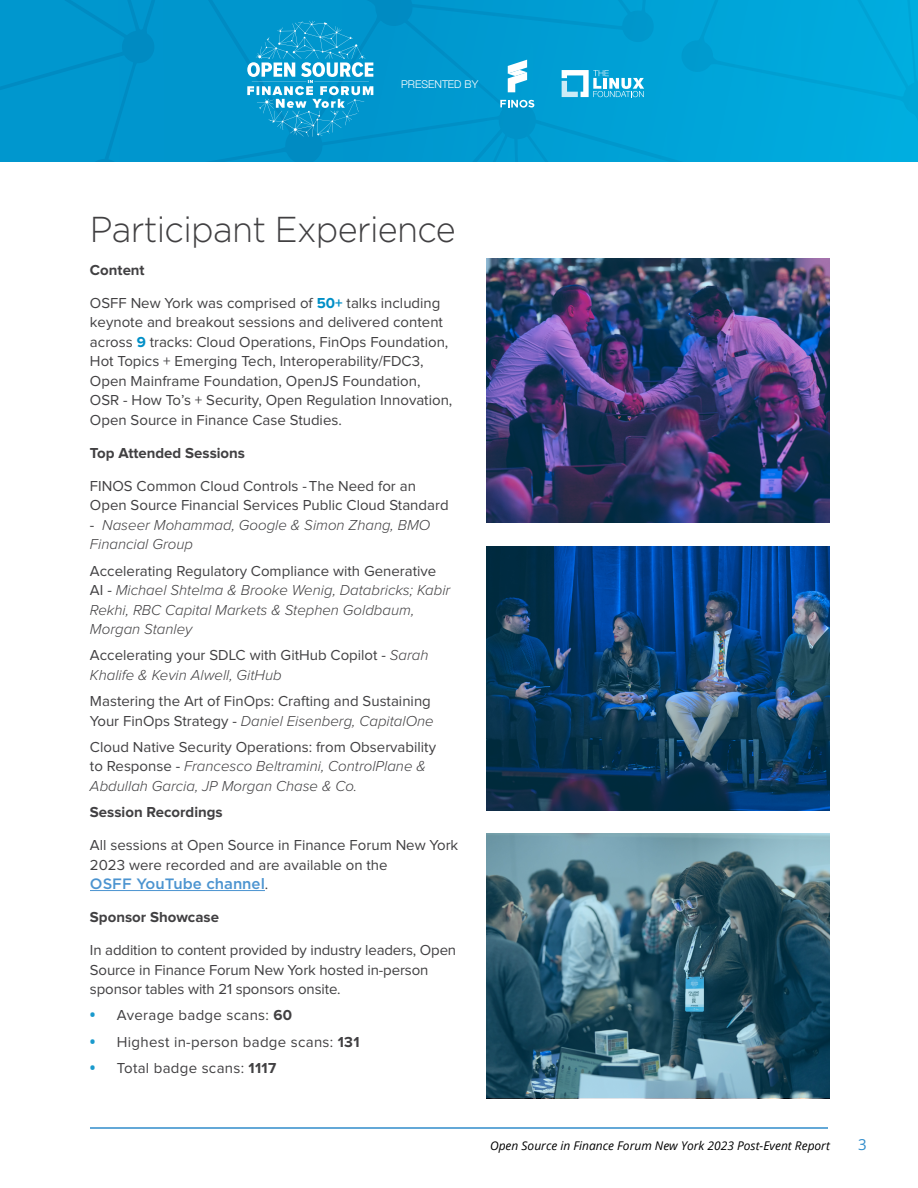
<style>
.page{position:relative;width:918px;height:1188px;background:#fff}
.page>*{position:absolute;margin:0;border:0;box-sizing:border-box;transform-origin:0 0}
.t1{font:300 36px "Gotham";letter-spacing:-.02em;color:#414042;scale:.95 1}
.Body_Copy{font:15px/19.5px "Proxima Nova";color:#414042}
.Body_Copy_Italic{font:italic 300 15px/19.5px "Proxima Nova";color:#414042}
.Body_Copy_Italic-2{font:15px/19.5px "Proxima Nova";color:#414042}
.Body_Copy-2{font:15px "Proxima Nova";letter-spacing:.02em;color:#414042}
.Small_Subhead__bold{font:700 15px "Proxima Nova";color:#414042}
.Body_Copy-3{font:700 15px "Proxima Nova";color:#414042}
.t2{font:15px "Open Sans";color:#308ccb}
.t3{font:italic 12px "Open Sans";color:#000}
.t4{font:300 10.65px "Helvetica Neue";color:#fff}
.s1{font-weight:700;color:#008fc7}
.s2{font-weight:400;font-style:normal}
.s3{font-weight:300;font-style:italic}
.s4{font-family:"Gotham";font-weight:500;color:#4c94d0}
.s5{font-family:"Open Sans";font-weight:700;color:#1a9acd}
.s6{font-weight:700}
</style>
<div class="page">
<hr style="left:90px;top:1127px;width:738px;height:2px;background:#308ccb">
<div style="left:0;top:0;width:918px;height:162px;background:#00a8db"></div>
<svg style="left:0;top:0;width:670px;height:162px"></svg>
<hr style="left:90px;top:890px;width:175px;height:1px;background:#4c94d0">
<img style="left:486px;top:546px;width:343px;height:264px">
<img style="left:486px;top:258px;width:343px;height:265px">
<svg style="left:486px;top:834px;width:343px;height:264px;background:#436c7d"></svg>
<p class="t4" style="left:401px;top:75px;width:79px">PRESENTED BY</p>
<p class="t1" style="left:90px;top:206px;width:387px">Participant Experience</p>
<p class="Body_Copy-3" style="left:90px;top:263px;width:56px">Content</p>
<p class="Body_Copy" style="left:90px;top:294px;width:364px">OSFF New York was comprised of <span class="s1">50+</span> talks including keynote and breakout sessions and delivered content across <span class="s1">9</span> tracks: Cloud Operations, FinOps Foundation, Hot Topics + Emerging Tech, Interoperability/FDC3, Open Mainframe Foundation, OpenJS Foundation, OSR - How To’s + Security, Open Regulation Innovation, Open Source in Finance Case Studies.</p>
<p class="Small_Subhead__bold" style="left:90px;top:446px;width:157px">Top Attended Sessions</p>
<p class="Body_Copy_Italic-2" style="left:90px;top:477px;width:360px">FINOS Common Cloud Controls - The Need for an<br>Open Source Financial Services Public Cloud Standard</p>
<p class="Body_Copy_Italic" style="left:90px;top:516px;width:342px"><span class="s2">-</span> Naseer Mohammad, Google &amp; Simon Zhang, BMO<br>Financial Group</p>
<p class="Body_Copy_Italic" style="left:90px;top:561px;width:362px"><span class="s2">Accelerating Regulatory Compliance with Generative AI -</span> Michael Shtelma &amp; Brooke Wenig, Databricks; Kabir Rekhi, RBC Capital Markets &amp; Stephen Goldbaum, Morgan Stanley</p>
<p class="Body_Copy_Italic-2" style="left:90px;top:646px;width:340px">Accelerating your SDLC with GitHub Copilot - <span class="s3">Sarah<br>Khalife &amp; Kevin Alwell, GitHub</span></p>
<p class="Body_Copy_Italic-2" style="left:90px;top:692px;width:345px">Mastering the Art of FinOps: Crafting and Sustaining<br>Your FinOps Strategy - <span class="s3">Daniel Eisenberg, CapitalOne</span></p>
<p class="Body_Copy_Italic" style="left:90px;top:738px;width:348px"><span class="s2">Cloud Native Security Operations: from Observability to Response -</span> Francesco Beltramini, ControlPlane &amp;<br>Abdullah Garcia, JP Morgan Chase &amp; Co.</p>
<p class="Small_Subhead__bold" style="left:90px;top:805px;width:134px">Session Recordings</p>
<p class="Body_Copy" style="left:90px;top:836px;width:370px">All sessions at Open Source in Finance Forum New York<br>2023 were recorded and are available on the<br><span class="s4">OSFF YouTube channel</span>.</p>
<p class="Small_Subhead__bold" style="left:90px;top:910px;width:131px">Sponsor Showcase</p>
<p class="Body_Copy" style="left:90px;top:941px;width:368px">In addition to content provided by industry leaders, Open<br>Source in Finance Forum New York hosted in-person sponsor tables with 21 sponsors onsite.</p>
<p class="Body_Copy-2" style="left:90px;top:1008px;width:204px"><span class="s5">•</span> Average badge scans: <span class="s6">60</span></p>
<p class="Body_Copy-2" style="left:90px;top:1035px;width:271px"><span class="s5">•</span> Highest in-person badge scans: <span class="s6">131</span></p>
<p class="Body_Copy-2" style="left:90px;top:1061px;width:188px"><span class="s5">•</span> Total badge scans: <span class="s6">1117</span></p>
<p class="t3" style="left:490px;top:1137px;width:341px">Open Source in Finance Forum New York 2023 Post-Event Report</p>
<p class="t2" style="left:858px;top:1134px;width:10px">3</p>
</div>
